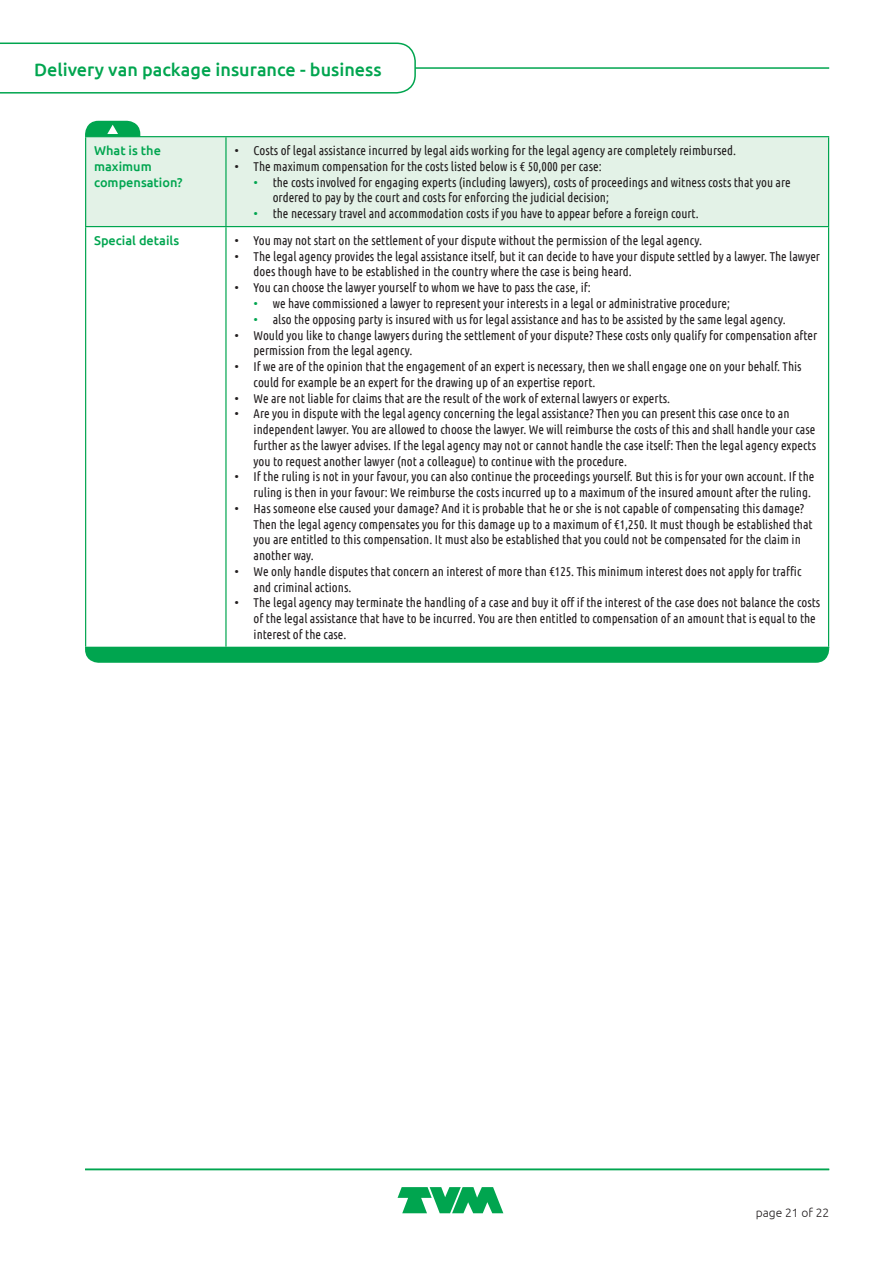
<style>
.page{position:relative;width:893px;height:1263px;background:#fff}
.page>*{position:absolute;margin:0;border:0;box-sizing:border-box;transform-origin:0 0}
.t1{font:500 18px "Ubuntu";color:#00a54f}
.Body_tabel{font:12.75px/15.8px "Ubuntu Condensed";color:#231f20}
.Body{font:500 12.75px/15.8px "Ubuntu";color:#00a54f}
.t2{font:300 12px "Ubuntu";color:#231f20}
.s1{font-family:"Ubuntu";font-weight:300}
.s2{font-family:"Ubuntu";font-weight:300;color:#00a54f}
</style>
<div class="page">
<div style="left:86px;top:137px;width:742px;height:89px;background:#e3f2e7"></div>
<hr style="left:85px;top:136px;width:141px;height:1px;background:#00a54f">
<hr style="left:85px;top:137px;width:1px;height:89px;background:#00a54f">
<hr style="left:226px;top:136px;width:603px;height:1px;background:#00a54f">
<hr style="left:225px;top:137px;width:2px;height:89px;background:#00a54f">
<hr style="left:828px;top:137px;width:1px;height:89px;background:#00a54f">
<hr style="left:85px;top:226px;width:141px;height:1px;background:#00a54f">
<hr style="left:85px;top:227px;width:1px;height:420px;background:#00a54f">
<hr style="left:226px;top:226px;width:603px;height:1px;background:#00a54f">
<hr style="left:225px;top:227px;width:2px;height:420px;background:#00a54f">
<hr style="left:828px;top:227px;width:1px;height:420px;background:#00a54f">
<div style="left:85px;top:647px;width:744px;height:16px;background:#00a54f"></div>
<svg style="left:85px;top:121px;width:55px;height:16px"></svg>
<svg style="left:398px;top:1187px;width:105px;height:26px"></svg>
<hr style="left:85px;top:67px;width:744px;height:2px;background:#00a54f">
<hr style="left:85px;top:1169px;width:744px;height:1px;background:#00a54f">
<svg style="left:0;top:42px;width:417px;height:52px"></svg>
<h1 class="t1" style="left:34px;top:58px;width:349px">Delivery van package insurance - business</h1>
<p class="Body" style="left:94px;top:142px;width:90px">What is the maximum compensation?</p>
<p class="Body_tabel" style="left:234px;top:142px;width:503px"><span class="s1">•</span> Costs of legal assistance incurred by legal aids working for the legal agency are completely reimbursed.</p>
<p class="Body_tabel" style="left:234px;top:158px;width:369px"><span class="s1">•</span> The maximum compensation for the costs listed below is € 50,000 per case:</p>
<p class="Body_tabel" style="left:273px;top:174px;width:519px;text-indent:-19px"><span class="s2">•</span> the costs involved for engaging experts (including lawyers), costs of proceedings and witness costs that you are ordered to pay by the court and costs for enforcing the judicial decision;</p>
<p class="Body_tabel" style="left:254px;top:205px;width:447px"><span class="s2">•</span> the necessary travel and accommodation costs if you have to appear before a foreign court.</p>
<p class="Body" style="left:94px;top:232px;width:87px">Special details</p>
<p class="Body_tabel" style="left:234px;top:232px;width:469px"><span class="s1">•</span> You may not start on the settlement of your dispute without the permission of the legal agency.</p>
<p class="Body_tabel" style="left:254px;top:248px;width:568px;text-indent:-19px"><span class="s1">•</span> The legal agency provides the legal assistance itself, but it can decide to have your dispute settled by a lawyer. The lawyer does though have to be established in the country where the case is being heard.</p>
<p class="Body_tabel" style="left:234px;top:279px;width:358px"><span class="s1">•</span> You can choose the lawyer yourself to whom we have to pass the case, if:</p>
<p class="Body_tabel" style="left:254px;top:295px;width:478px"><span class="s2">•</span> we have commissioned a lawyer to represent your interests in a legal or administrative procedure;</p>
<p class="Body_tabel" style="left:254px;top:311px;width:534px"><span class="s2">•</span> also the opposing party is insured with us for legal assistance and has to be assisted by the same legal agency.</p>
<p class="Body_tabel" style="left:254px;top:327px;width:565px;text-indent:-19px"><span class="s1">•</span> Would you like to change lawyers during the settlement of your dispute? These costs only qualify for compensation after permission from the legal agency.</p>
<p class="Body_tabel" style="left:254px;top:358px;width:549px;text-indent:-19px"><span class="s1">•</span> If we are of the opinion that the engagement of an expert is necessary, then we shall engage one on your behalf. This could for example be an expert for the drawing up of an expertise report.</p>
<p class="Body_tabel" style="left:234px;top:390px;width:437px"><span class="s1">•</span> We are not liable for claims that are the result of the work of external lawyers or experts.</p>
<p class="Body_tabel" style="left:254px;top:405px;width:564px;text-indent:-19px"><span class="s1">•</span> Are you in dispute with the legal agency concerning the legal assistance? Then you can present this case once to an independent lawyer. You are allowed to choose the lawyer. We will reimburse the costs of this and shall handle your case further as the lawyer advises. If the legal agency may not or cannot handle the case itself: Then the legal agency expects you to request another lawyer (not a colleague) to continue with the procedure.</p>
<p class="Body_tabel" style="left:234px;top:468px;width:581px;text-align:right"><span class="s1">•</span> If the ruling is not in your favour, you can also continue the proceedings yourself. But this is for your own account. If the ruling is then in your favour: We reimburse the costs incurred up to a maximum of the insured amount after the ruling.</p>
<p class="Body_tabel" style="left:254px;top:500px;width:561px;text-indent:-19px"><span class="s1">•</span> Has someone else caused your damage? And it is probable that he or she is not capable of compensating this damage?<br>Then the legal agency compensates you for this damage up to a maximum of €1,250. It must though be established that you are entitled to this compensation. It must also be established that you could not be compensated for the claim in another way.</p>
<p class="Body_tabel" style="left:254px;top:563px;width:549px;text-indent:-19px"><span class="s1">•</span> We only handle disputes that concern an interest of more than €125. This minimum interest does not apply for traffic and criminal actions.</p>
<p class="Body_tabel" style="left:254px;top:594px;width:568px;text-indent:-19px"><span class="s1">•</span> The legal agency may terminate the handling of a case and buy it off if the interest of the case does not balance the costs of the legal assistance that have to be incurred. You are then entitled to compensation of an amount that is equal to the interest of the case.</p>
<p class="t2" style="left:756px;top:1205px;width:75px">page 21 of 22</p>
</div>
